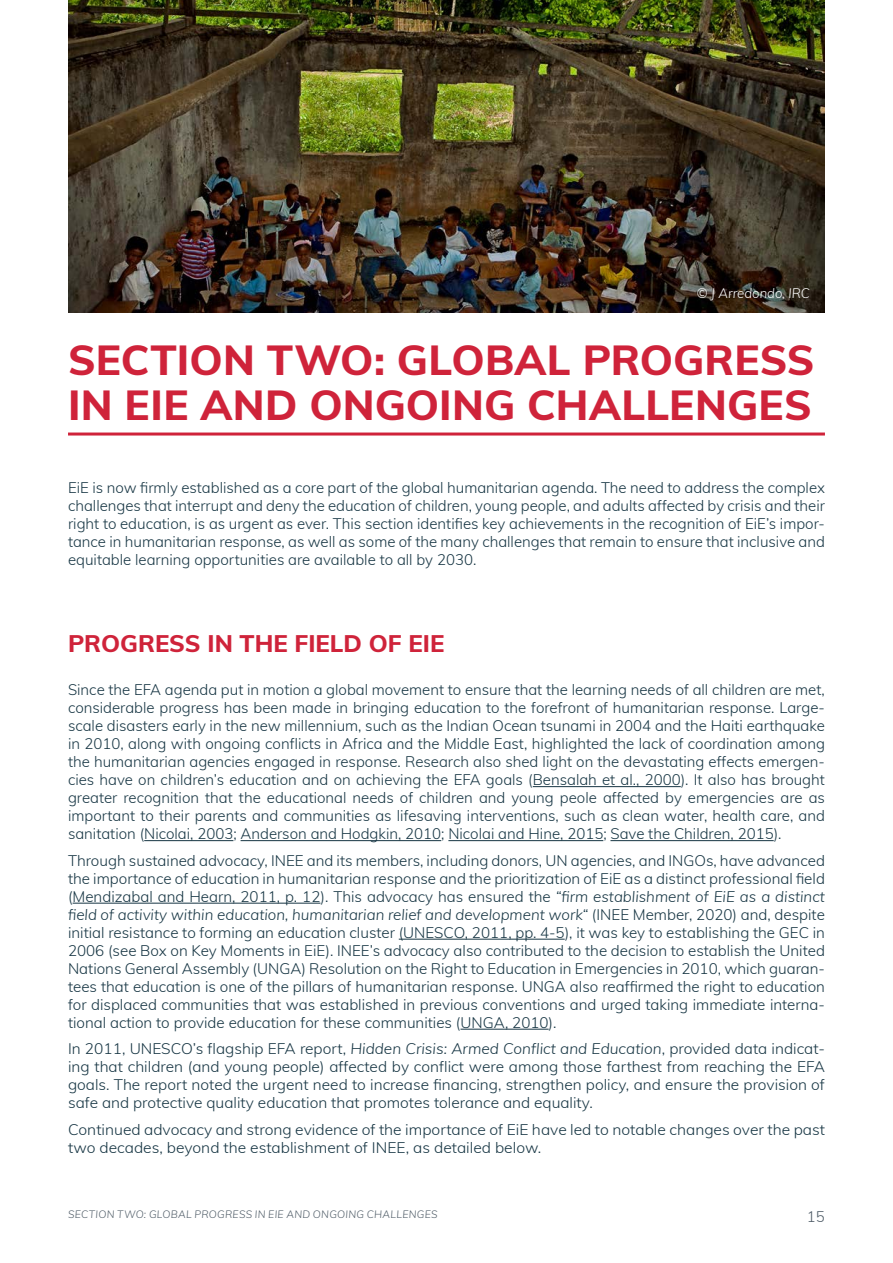
<style>
.page{position:relative;width:893px;height:1263px;background:#fff}
.page>*{position:absolute;margin:0;border:0;box-sizing:border-box;transform-origin:0 0}
.INEE_HEADER_LEVEL2{font:800 42px/45px "Muli";color:#cf233a}
.INEE_HEADER_LEVEL3{font:800 24px "Muli";color:#cf233a}
.INEE_Paragraph{font:300 15px/18px "Muli";color:#163543;text-align:justify}
.INEE_Paragraph-2{font:300 15px/18px "Muli";color:#163543;scale:1.04 1}
.t1{font:300 15px "Muli";color:#4f5c67}
.INEE_CAPTION_STYLE{font:italic 300 13.5px "Muli";color:#fff}
.t2{font:italic 300 10.5px "Muli";letter-spacing:.025em;color:#4f5c67}
.s1{font-style:italic}
</style>
<div class="page">
<hr style="left:68px;top:432px;width:757px;height:3px;background:#cf233a">
<hr style="left:533px;top:786px;width:148px;height:1px;background:#163543">
<hr style="left:144px;top:840px;width:89px;height:1px;background:#163543">
<hr style="left:241px;top:840px;width:200px;height:1px;background:#163543">
<hr style="left:448px;top:840px;width:155px;height:1px;background:#163543">
<hr style="left:610px;top:840px;width:164px;height:1px;background:#163543">
<hr style="left:73px;top:903px;width:247px;height:1px;background:#163543">
<hr style="left:399px;top:939px;width:166px;height:1px;background:#163543">
<hr style="left:460px;top:1029px;width:89px;height:1px;background:#163543">
<img style="left:68px;top:0;width:757px;height:313px">
<p class="INEE_CAPTION_STYLE" style="left:697px;top:283px;width:115px">© J Arredondo, IRC</p>
<p class="INEE_HEADER_LEVEL2" style="left:68px;top:335px;width:748px">SECTION TWO: GLOBAL PROGRESS<br>IN EIE AND ONGOING CHALLENGES</p>
<p class="INEE_Paragraph" style="left:68px;top:478px;width:758px">EiE is now firmly established as a core part of the global humanitarian agenda. The need to address the complex challenges that interrupt and deny the education of children, young people, and adults affected by crisis and their right to education, is as urgent as ever. This section identifies key achievements in the recognition of EiE’s impor&shy;tance in humanitarian response, as well as some of the many challenges that remain to ensure that inclusive and equitable learning opportunities are available to all by 2030.</p>
<p class="INEE_HEADER_LEVEL3" style="left:68px;top:625px;width:378px">PROGRESS IN THE FIELD OF EIE</p>
<p class="INEE_Paragraph" style="left:68px;top:680px;width:758px">Since the EFA agenda put in motion a global movement to ensure that the learning needs of all children are met, considerable progress has been made in bringing education to the forefront of humanitarian response. Large&shy;scale disasters early in the new millennium, such as the Indian Ocean tsunami in 2004 and the Haiti earthquake in 2010, along with ongoing conflicts in Africa and the Middle East, highlighted the lack of coordination among the humanitarian agencies engaged in response. Research also shed light on the devastating effects emergen&shy;cies have on children’s education and on achieving the EFA goals (Bensalah et al., 2000). It also has brought greater recognition that the educational needs of children and young peole affected by emergencies are as important to their parents and communities as lifesaving interventions, such as clean water, health care, and sanitation (Nicolai, 2003; Anderson and Hodgkin, 2010; Nicolai and Hine, 2015; Save the Children, 2015).</p>
<p class="INEE_Paragraph" style="left:68px;top:850px;width:758px">Through sustained advocacy, INEE and its members, including donors, UN agencies, and INGOs, have advanced the importance of education in humanitarian response and the prioritization of EiE as a distinct professional field (Mendizabal and Hearn, 2011, p. 12). This advocacy has ensured the <span class="s1">“firm establishment of EiE as a distinct field of activity within education, humanitarian relief and development work“</span> (INEE Member, 2020) and, despite initial resistance to forming an education cluster (UNESCO, 2011, pp. 4-5), it was key to establishing the GEC in 2006 (see Box on Key Moments in EiE). INEE’s advocacy also contributed to the decision to establish the United Nations General Assembly (UNGA) Resolution on the Right to Education in Emergencies in 2010, which guaran&shy;tees that education is one of the pillars of humanitarian response. UNGA also reaffirmed the right to education for displaced communities that was established in previous conventions and urged taking immediate interna&shy;tional action to provide education for these communities (UNGA, 2010).</p>
<p class="INEE_Paragraph" style="left:68px;top:1039px;width:758px">In 2011, UNESCO’s flagship EFA report, <span class="s1">Hidden Crisis: Armed Conflict and Education</span>, provided data indicat&shy;ing that children (and young people) affected by conflict were among those farthest from reaching the EFA goals. The report noted the urgent need to increase financing, strengthen policy, and ensure the provision of safe and protective quality education that promotes tolerance and equality.</p>
<p class="INEE_Paragraph-2" style="left:68px;top:1119px;width:729px">Continued advocacy and strong evidence of the importance of EiE have led to notable changes over the past two decades, beyond the establishment of INEE, as detailed below.</p>
<p class="t2" style="left:68px;top:1206px;width:371px">SECTION TWO: GLOBAL PROGRESS IN EIE AND ONGOING CHALLENGES</p>
<p class="t1" style="left:807px;top:1206px;width:19px">15</p>
</div>
